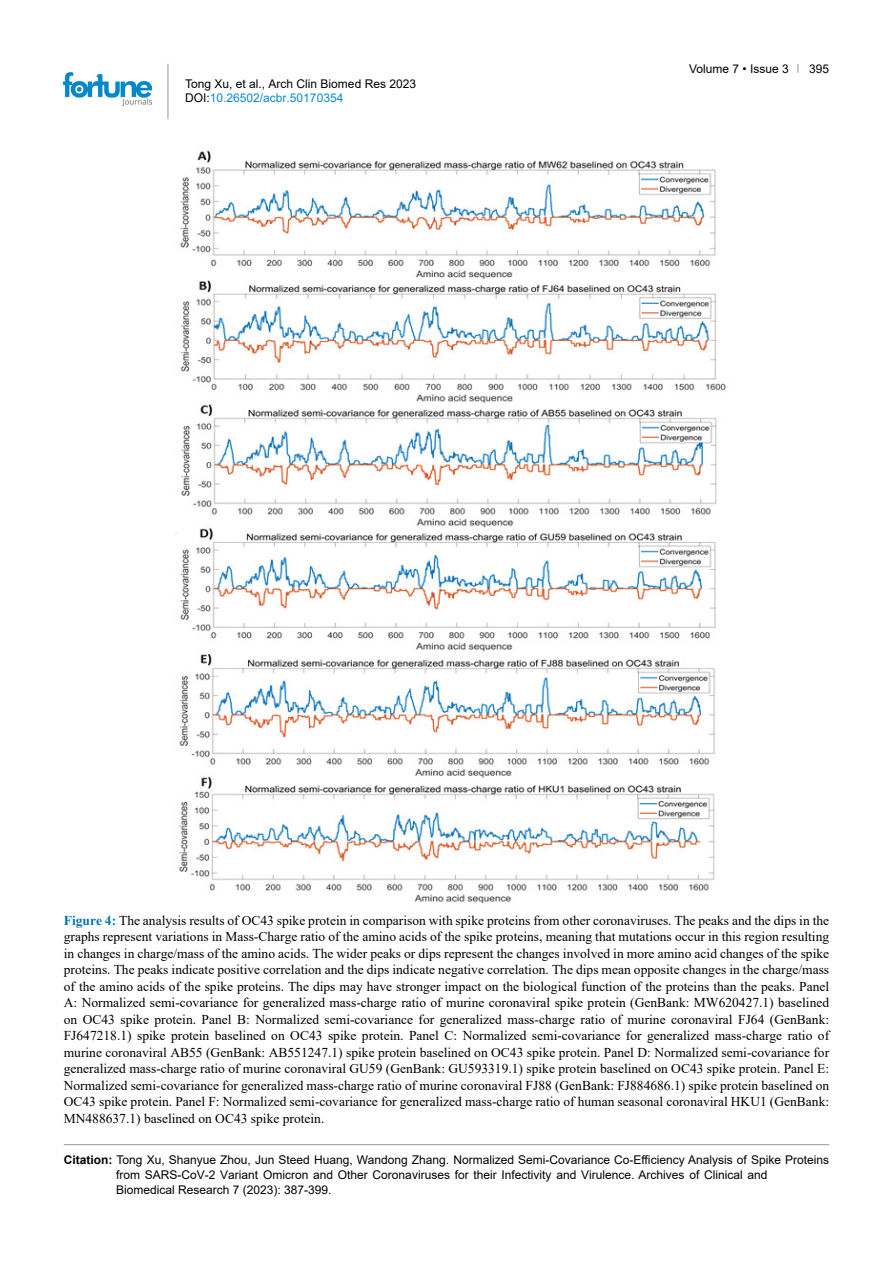
<style>
.page{position:relative;width:893px;height:1263px;background:#fff}
.page>*{position:absolute;margin:0;border:0;box-sizing:border-box;transform-origin:0 0}
.t1{font:13.5px/16.5px "Times New Roman";color:#000;text-align:justify}
.t2{font:12px/15px "Arial";color:#000}
.t3{font:12px "Arial";color:#000}
.s1{color:#0a88ca}
.s2{font-weight:700;color:#0070c0}
.s3{font-weight:700}
.s4{font-style:inherit}
</style>
<div class="page">
<hr style="left:168px;top:64px;width:1px;height:55px;background:#939598">
<img style="left:64px;top:72px;width:88px;height:33px">
<hr style="left:64px;top:1144px;width:765px;height:1px;background:#939598">
<img style="left:175px;top:150px;width:551px;height:753px">
<p class="t2" style="left:185px;top:76px;width:232px;line-height:14.4px">Tong Xu, et al., Arch Clin Biomed Res 2023<br>DOI:<span class="s1">10.26502/acbr.5017035</span><span class="s1">4</span></p>
<p class="t2" style="left:689px;top:61px;width:101px">Volume 7 • Issue 3</p>
<p class="t3" style="left:809px;top:60px;width:22px">395</p>
<p class="t1" style="left:64px;top:911px;width:767px"><span class="s2">Figure 4:</span> The analysis results of OC43 spike protein in comparison with spike proteins from other coronaviruses. The peaks and the dips in the graphs represent variations in Mass-Charge ratio of the amino acids of the spike proteins, meaning that mutations occur in this region resulting in changes in charge/mass of the amino acids. The wider peaks or dips represent the changes involved in more amino acid changes of the spike proteins. The peaks indicate positive correlation and the dips indicate negative correlation. The dips mean opposite changes in the charge/mass of the amino acids of the spike proteins. The dips may have stronger impact on the biological function of the proteins than the peaks. Panel A: Normalized semi-covariance for generalized mass-charge ratio of murine coronaviral spike protein (GenBank: MW620427.1) baselined on OC43 spike protein. Panel B: Normalized semi-covariance for generalized mass-charge ratio of murine coronaviral FJ64 (GenBank:<br>FJ647218.1) spike protein baselined on OC43 spike protein. Panel C: Normalized semi-covariance for generalized mass-charge ratio of murine coronaviral AB55 (GenBank: AB551247.1) spike protein baselined on OC43 spike protein. Panel D: Normalized semi-covariance for generalized mass-charge ratio of murine coronaviral GU59 (GenBank: GU593319.1) spike protein baselined on OC43 spike protein. Panel E:<br>Normalized semi-covariance for generalized mass-charge ratio of murine coronaviral FJ88 (GenBank: FJ884686.1) spike protein baselined on OC43 spike protein. Panel F: Normalized semi-covariance for generalized mass-charge ratio of human seasonal coronaviral HKU1 (GenBank:<br>MN488637.1) baselined on OC43 spike protein.</p>
<p class="t2" style="left:116px;top:1152px;width:715px;text-indent:-52px"><span class="s3">Citation:</span> Tong Xu, Shanyue Zhou, Jun Steed Huang, Wandong Zhang. Normalized Semi-Covariance Co-Efficiency Analysis of Spike Proteins from SARS-CoV-2 Variant Omicron and Other Coronaviruses for their Infectivity and Virulence. Archives of Clinical and<br>Biomedical Research 7 (2023): <span class="s4">387-399</span>.</p>
</div>
